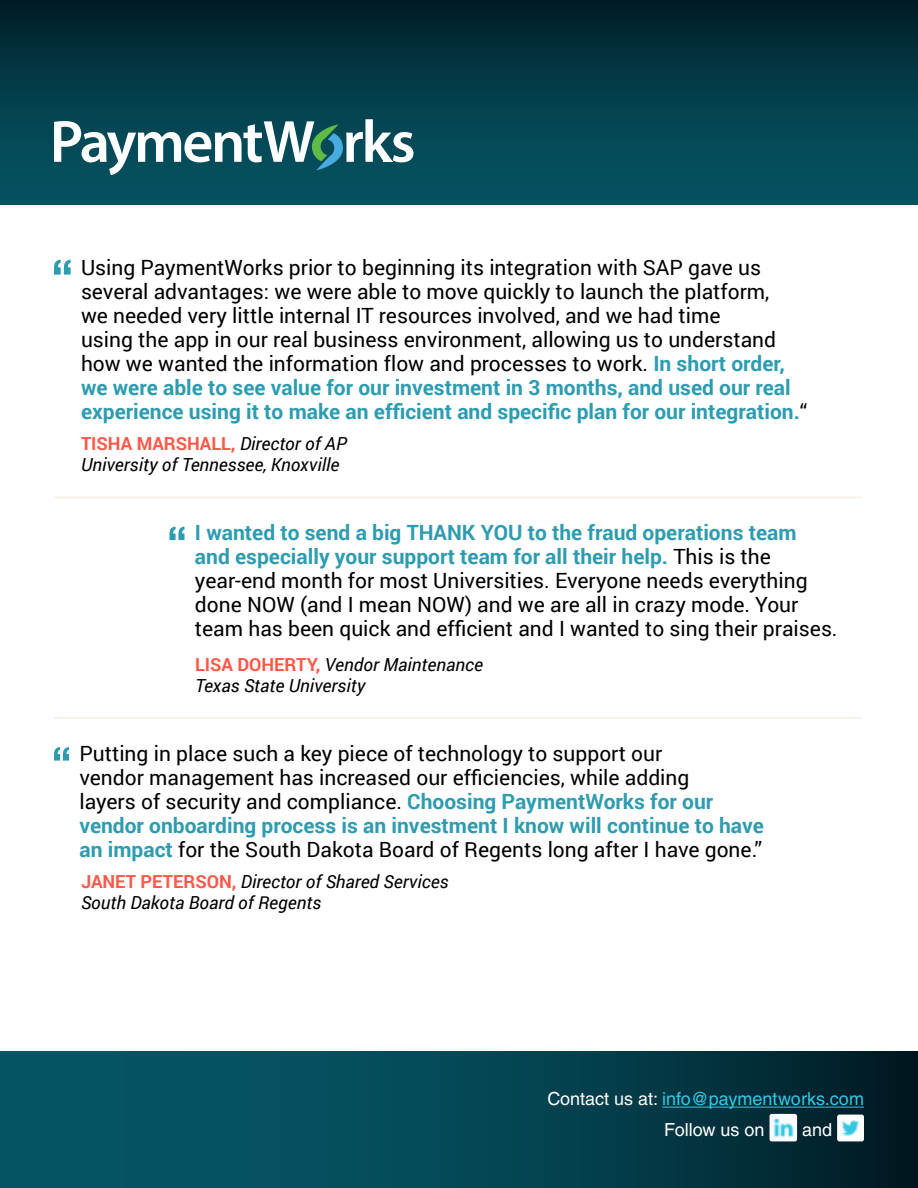
<style>
.page{position:relative;width:918px;height:1188px;background:#fff}
.page>*{position:absolute;margin:0;border:0;box-sizing:border-box;transform-origin:0 0}
.t1{font:21px/24px "Roboto";color:#000}
.t2{font:italic 18px/21px "Roboto";color:#000}
.t3{font:18px/30.8px "Helvetica LT Std";color:#fff}
.s1{font-weight:700;color:#2e9cb0}
.s2{font-weight:700;font-style:normal;color:#fd5949}
.s3{color:#32c8e4}
</style>
<div class="page">
<svg style="left:0;top:1051px;width:918px;height:137px;background:#03424f"></svg>
<svg style="left:0;top:0;width:918px;height:205px;background:#033b47"></svg>
<svg style="left:54px;top:119px;width:360px;height:56px"></svg>
<hr style="left:662px;top:1107px;width:202px;height:1px;background:#32c8e4">
<img style="left:770px;top:1114px;width:27px;height:27px">
<img style="left:837px;top:1115px;width:27px;height:26px">
<hr style="left:54px;top:497px;width:808px;height:1px;background:#f5ede6">
<hr style="left:54px;top:717px;width:808px;height:2px;background:#f5ede6">
<svg style="left:54px;top:260px;width:17px;height:15px"></svg>
<svg style="left:170px;top:527px;width:15px;height:13px"></svg>
<svg style="left:54px;top:747px;width:15px;height:14px"></svg>
<p class="t1" style="left:81px;top:254px;width:728px">Using PaymentWorks prior to beginning its integration with SAP gave us several advantages: we were able to move quickly to launch the platform,<br>we needed very little internal IT resources involved, and we had time<br>using the app in our real business environment, allowing us to understand how we wanted the information flow and processes to work. <span class="s1">In short order, we were able to see value for our investment in 3 months, and used our real experience using it to make an efficient and specific plan for our integration.</span>“</p>
<p class="t2" style="left:81px;top:433px;width:267px"><span class="s2">TISHA MARSHALL,</span> Director of AP<br>University of Tennessee, Knoxville</p>
<p class="t1" style="left:195px;top:520px;width:644px"><span class="s1">I wanted to send a big THANK YOU to the fraud operations team<br>and especially your support team for all their help.</span> This is the year-end month for most Universities. Everyone needs everything done NOW (and I mean NOW) and we are all in crazy mode. Your team has been quick and efficient and I wanted to sing their praises.</p>
<p class="t2" style="left:195px;top:653px;width:290px"><span class="s2">LISA DOHERTY,</span> Vendor Maintenance<br>Texas State University</p>
<p class="t1" style="left:79px;top:740px;width:686px">Putting in place such a key piece of technology to support our<br>vendor management has increased our efficiencies, while adding<br>layers of security and compliance. <span class="s1">Choosing PaymentWorks for our vendor onboarding process is an investment I know will continue to have an impact</span> for the South Dakota Board of Regents long after I have gone.”</p>
<p class="t2" style="left:81px;top:871px;width:369px"><span class="s2">JANET PETERSON,</span> Director of Shared Services<br>South Dakota Board of Regents</p>
<p class="t3" style="left:664px;top:1084px;width:201px;text-indent:-117px">Contact us at: <span class="s3">info@paymentworks.com<br></span>Follow us on</p>
<p class="t3" style="left:802px;top:1114px;width:32px">and</p>
</div>
